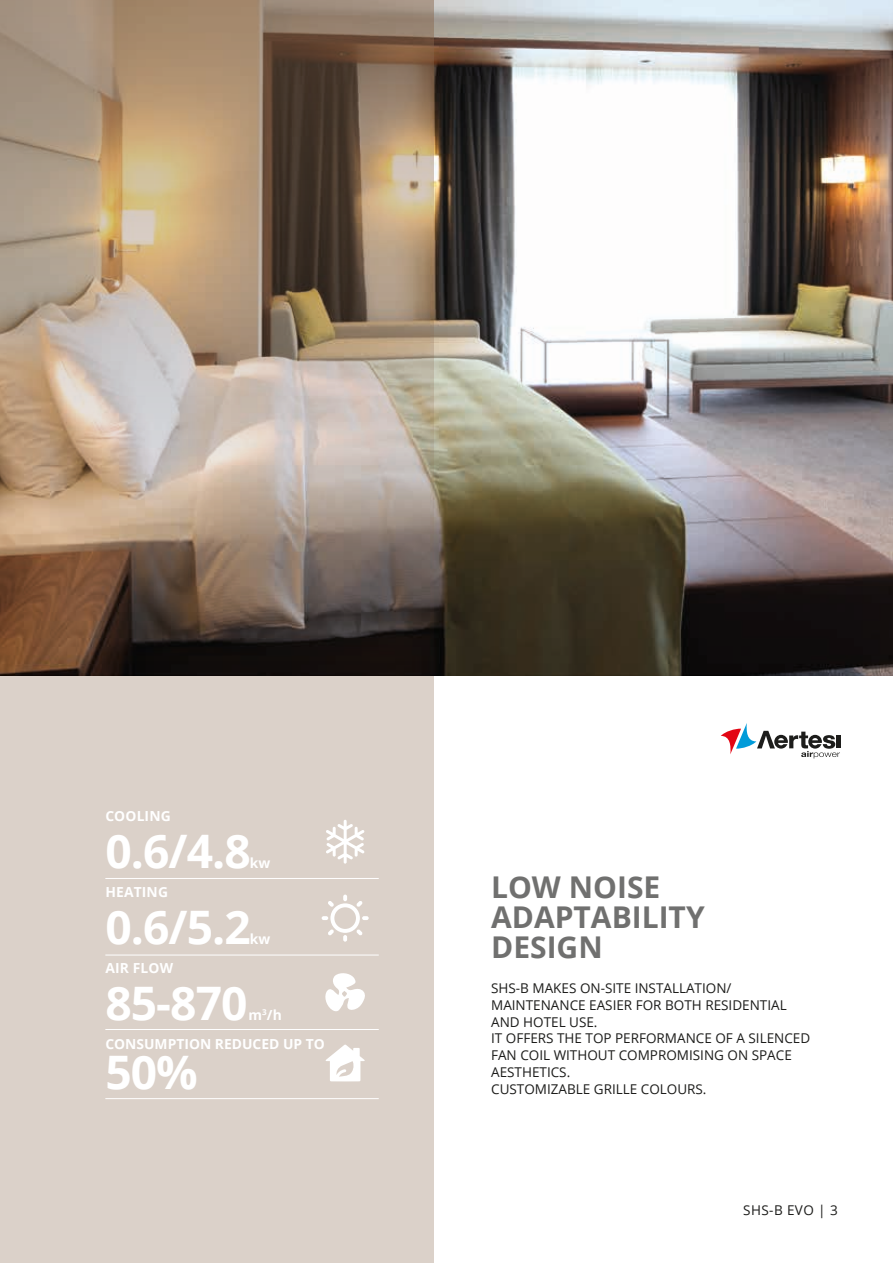
<style>
.page{position:relative;width:893px;height:1263px;background:#fff}
.page>*{position:absolute;margin:0;border:0;box-sizing:border-box;transform-origin:0 0}
.t1{font:700 46.2px "Open Sans";letter-spacing:-.02em;color:#fff}
.t2{font:700 30px/29.7px "Open Sans";color:#70706f}
.t3{font:700 13.8px/28.8px "Open Sans";letter-spacing:.01em;color:#fff}
.t4{font:13.5px/16.8px "Open Sans";color:#1d1d1b}
</style>
<div class="page">
<div style="left:0;top:0;width:434px;height:1263px;background:#dbd1c9"></div>
<hr style="left:105px;top:878px;width:274px;height:1px;background:#fff">
<hr style="left:105px;top:955px;width:274px;height:1px;background:#fff">
<hr style="left:105px;top:1029px;width:274px;height:1px;background:#fff">
<hr style="left:105px;top:1098px;width:274px;height:1px;background:#fff">
<svg style="left:325px;top:973px;width:40px;height:39px"></svg>
<svg style="left:326px;top:1044px;width:39px;height:37px"></svg>
<svg style="left:322px;top:894px;width:47px;height:48px"></svg>
<svg style="left:326px;top:820px;width:39px;height:44px"></svg>
<svg style="left:721px;top:723px;width:119px;height:35px"></svg>
<img style="left:0;top:0;width:893px;height:675px">
<svg style="left:0;top:0;width:434px;height:674px;background:#9b8672"></svg>
<p class="t3" style="left:105px;top:802px;width:67px">COOLING</p>
<h1 class="t1" style="left:105px;top:819px;width:147px">0.6/4.8</h1>
<p class="t3" style="left:250px;top:848px;width:22px">kw</p>
<p class="t3" style="left:105px;top:877px;width:64px">HEATING</p>
<h1 class="t1" style="left:105px;top:895px;width:147px">0.6/5.2</h1>
<p class="t3" style="left:250px;top:924px;width:22px">kw</p>
<p class="t3" style="left:105px;top:953px;width:69px">AIR FLOW</p>
<h1 class="t1" style="left:105px;top:970px;width:144px">85-870</h1>
<p class="t3" style="left:105px;top:1000px;width:221px;text-indent:143px">m<sup>3</sup>/h<br>CONSUMPTION REDUCED UP TO</p>
<h1 class="t1" style="left:105px;top:1039px;width:94px">50%</h1>
<h2 class="t2" style="left:491px;top:872px;width:215px">LOW NOISE<br>ADAPTABILITY<br>DESIGN</h2>
<p class="t4" style="left:491px;top:979px;width:321px">SHS-B MAKES ON-SITE INSTALLATION/<br>MAINTENANCE EASIER FOR BOTH RESIDENTIAL<br>AND HOTEL USE.<br>IT OFFERS THE TOP PERFORMANCE OF A SILENCED<br>FAN COIL WITHOUT COMPROMISING ON SPACE<br>AESTHETICS.<br>CUSTOMIZABLE GRILLE COLOURS.</p>
<p class="t4" style="left:743px;top:1201px;width:96px">SHS-B EVO | 3</p>
</div>
